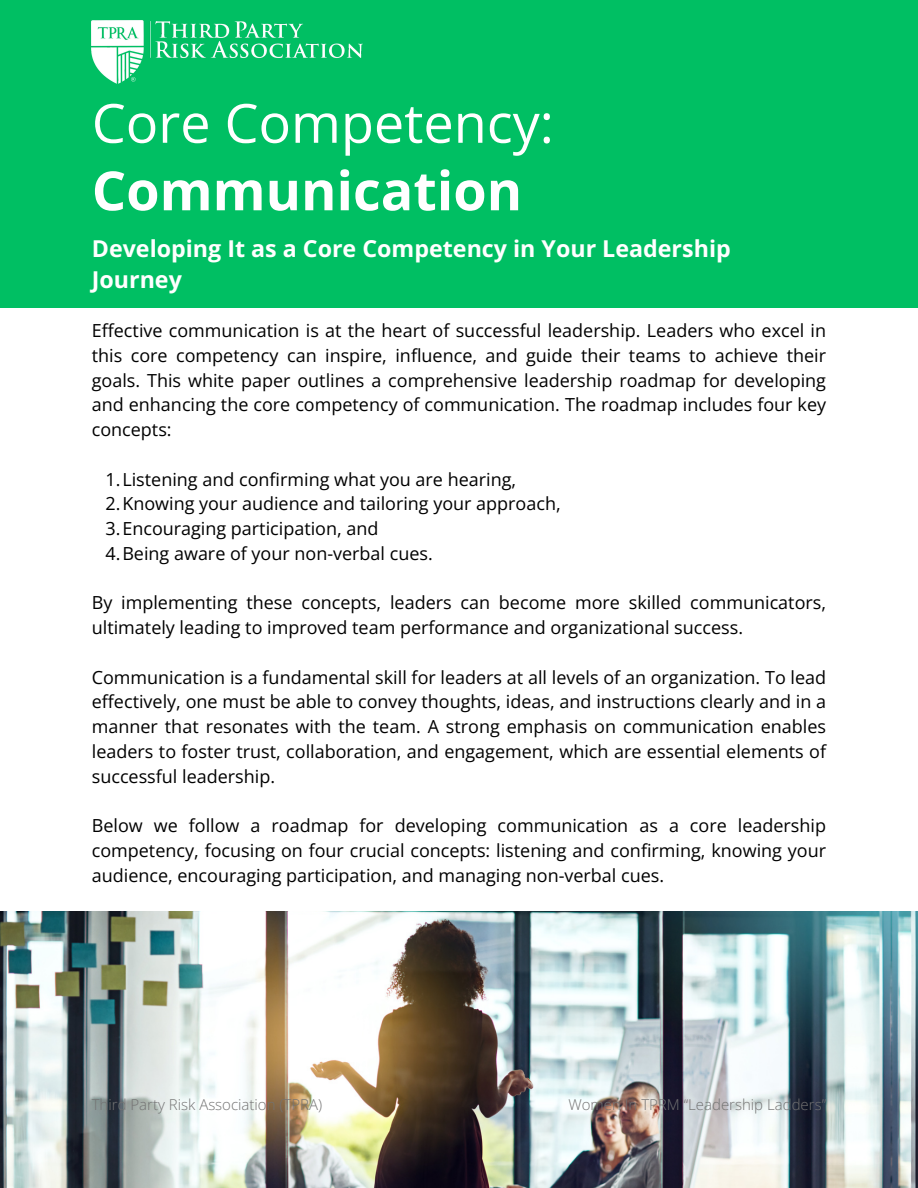
<style>
.page{position:relative;width:918px;height:1188px;background:#fff}
.page>*{position:absolute;margin:0;border:0;box-sizing:border-box;transform-origin:0 0}
.t1{font:54px/67.5px "Open Sans";color:#fff}
.t2{font:700 23.25px/31.5px "Open Sans";color:#fff}
.t3{font:18px/24.8px "Open Sans";color:#000;text-align:justify}
.t4{font:300 15px "Open Sans";color:#737373}
.s1{font-weight:700}
</style>
<div class="page">
<div style="left:0;top:0;width:918px;height:307px;background:#00bf63"></div>
<img style="left:0;top:911px;width:918px;height:277px">
<img style="left:92px;top:20px;width:271px;height:64px">
<p class="t1" style="left:92px;top:88px;width:464px">Core Competency:<br><span class="s1">Communication</span></p>
<p class="t2" style="left:92px;top:232px;width:641px">Developing It as a Core Competency in Your Leadership<br>Journey</p>
<p class="t3" style="left:92px;top:318px;width:736px">Effective communication is at the heart of successful leadership. Leaders who excel in this core competency can inspire, influence, and guide their teams to achieve their goals. This white paper outlines a comprehensive leadership roadmap for developing and enhancing the core competency of communication. The roadmap includes four key concepts:</p>
<p class="t3" style="left:106px;top:466px;width:412px">1.Listening and confirming what you are hearing,</p>
<p class="t3" style="left:106px;top:491px;width:457px">2.Knowing your audience and tailoring your approach,</p>
<p class="t3" style="left:106px;top:516px;width:274px">3.Encouraging participation, and</p>
<p class="t3" style="left:106px;top:540px;width:329px">4.Being aware of your non-verbal cues.</p>
<p class="t3" style="left:92px;top:590px;width:736px">By implementing these concepts, leaders can become more skilled communicators, ultimately leading to improved team performance and organizational success.</p>
<p class="t3" style="left:92px;top:664px;width:736px">Communication is a fundamental skill for leaders at all levels of an organization. To lead effectively, one must be able to convey thoughts, ideas, and instructions clearly and in a manner that resonates with the team. A strong emphasis on communication enables leaders to foster trust, collaboration, and engagement, which are essential elements of successful leadership.</p>
<p class="t3" style="left:92px;top:813px;width:736px">Below we follow a roadmap for developing communication as a core leadership competency, focusing on four crucial concepts: listening and confirming, knowing your audience, encouraging participation, and managing non-verbal cues.</p>
<p class="t4" style="left:92px;top:1094px;width:232px">Third Party Risk Association (TPRA)</p>
<p class="t4" style="left:568px;top:1094px;width:259px">Women In TPRM “Leadership Ladders”</p>
</div>
